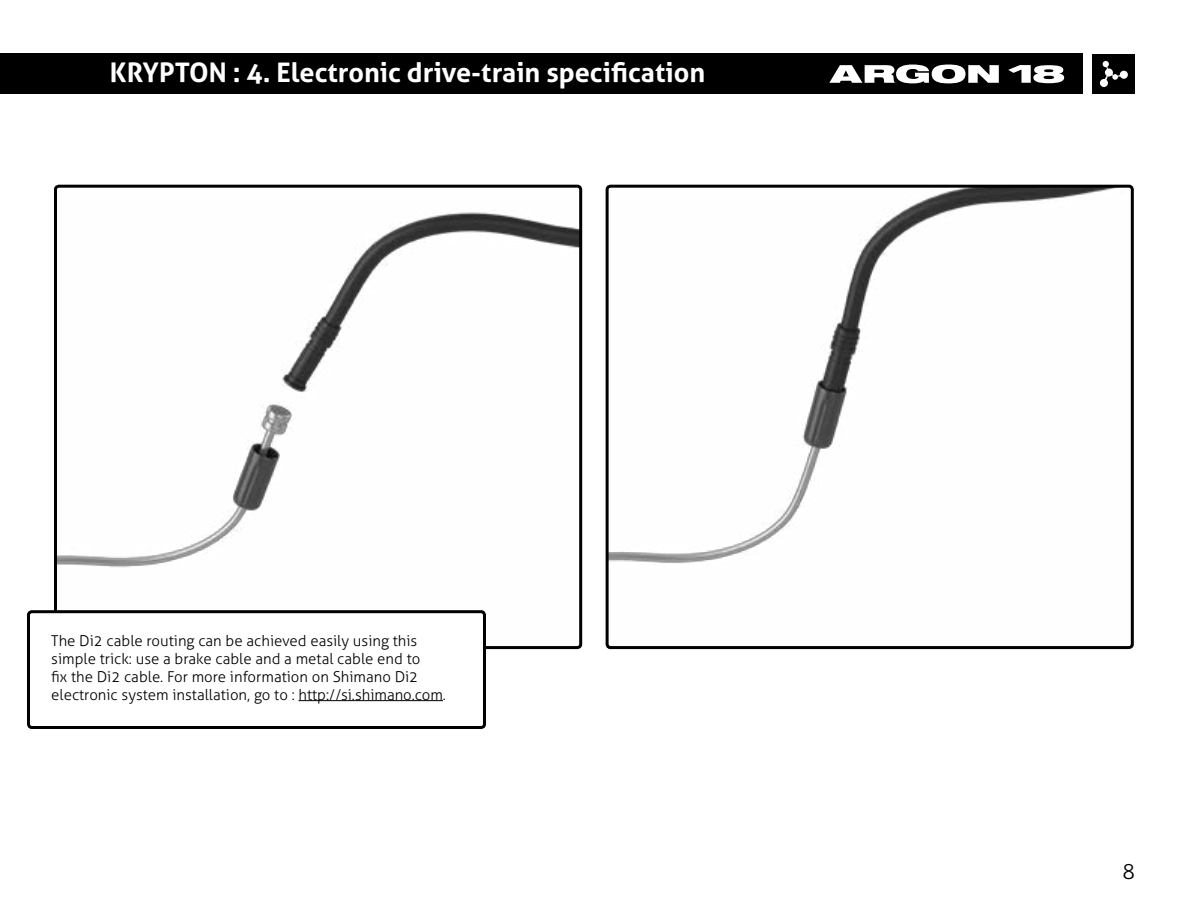
<style>
.page{position:relative;width:1188px;height:918px;background:#fff}
.page>*{position:absolute;margin:0;border:0;box-sizing:border-box;transform-origin:0 0}
.t1{font:700 27px "Aller";color:#fff}
.t2{font:300 21px "Aller";color:#000}
.t3{font:300 15px/18px "Aller";color:#000}
</style>
<div class="page">
<div style="left:0;top:54px;width:1083px;height:40px;background:#000"></div>
<svg style="left:829px;top:65px;width:170px;height:18px"></svg>
<svg style="left:1008px;top:65px;width:56px;height:18px"></svg>
<div style="left:1093px;top:54px;width:42px;height:40px;background:#000"></div>
<svg style="left:1100px;top:61px;width:28px;height:26px"></svg>
<img style="left:58px;top:212px;width:520px;height:356px">
<div style="left:54px;top:185px;width:528px;height:464px;border:3px solid #000;border-radius:3px"></div>
<img style="left:610px;top:189px;width:501px;height:374px">
<div style="left:606px;top:185px;width:528px;height:464px;border:3px solid #000;border-radius:3px"></div>
<div style="left:28px;top:612px;width:456px;height:116px;background:#fff;border-radius:3px"></div>
<hr style="left:299px;top:700px;width:144px;height:1px;background:#000">
<div style="left:27px;top:610px;width:459px;height:119px;border:3px solid #000;border-radius:3px"></div>
<h1 class="t1" style="left:110px;top:56px;width:597px">KRYPTON : 4. Electronic drive-train specification</h1>
<p class="t3" style="left:51px;top:631px;width:396px">The Di2 cable routing can be achieved easily using this simple trick: use a brake cable and a metal cable end to<br>fix the Di2 cable. For more information on Shimano Di2 electronic system installation, go to : http://si.shimano.com.</p>
<h2 class="t2" style="left:1122px;top:859px;width:14px">8</h2>
</div>
